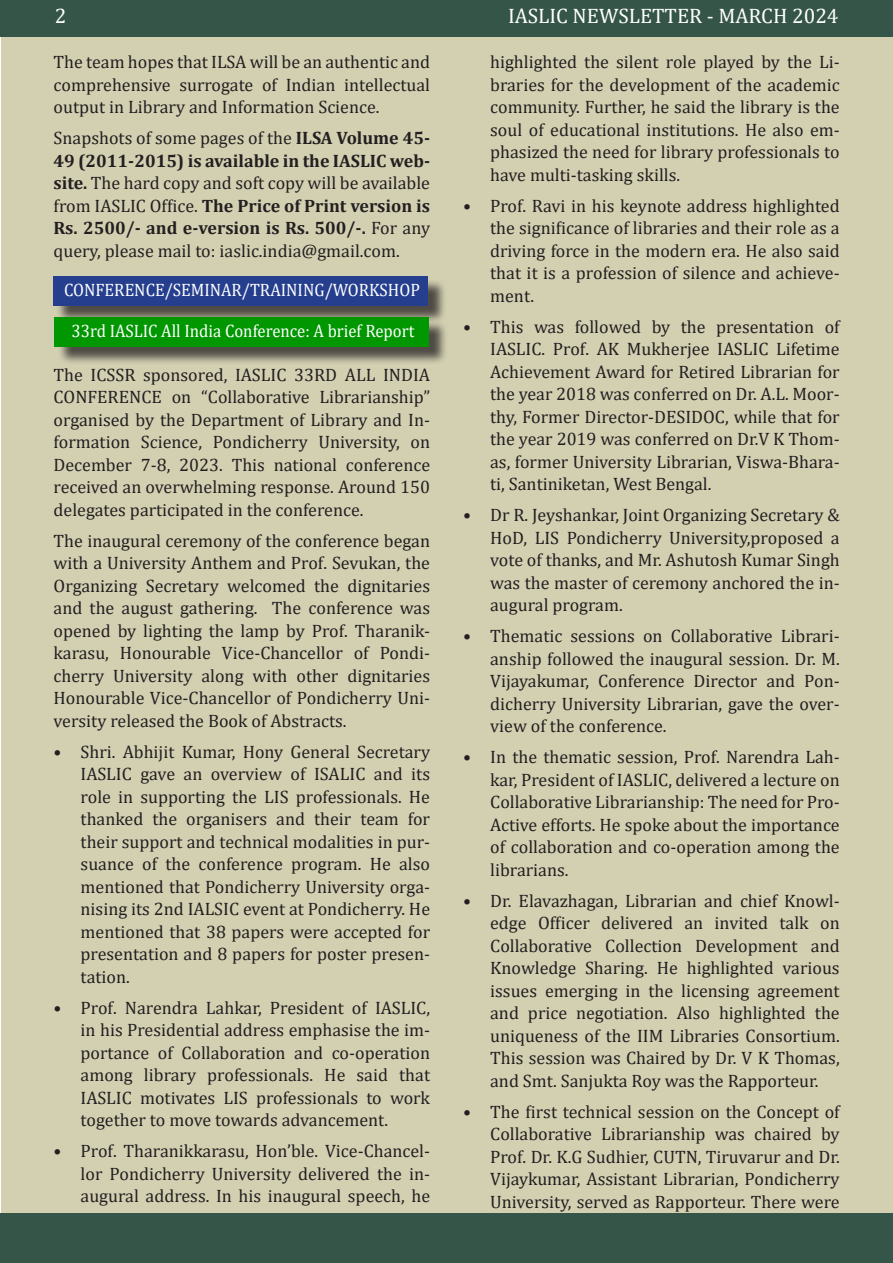
<style>
.page{position:relative;width:893px;height:1263px;background:#fff}
.page>*{position:absolute;margin:0;border:0;box-sizing:border-box;transform-origin:0 0}
.t1{font:21px "Cambria";color:#fff}
.t2{font:18px/22.5px "Cambria";color:#231f20;text-align:justify}
.t3{font:18px "Cambria";color:#fff;scale:.93 1}
.s1{font-weight:700}
</style>
<div class="page">
<div style="left:2px;top:0;width:891px;height:1263px;background:#d3d0b2"></div>
<div style="left:0;top:1214px;width:893px;height:49px;background:#345547"></div>
<div style="left:0;top:0;width:893px;height:37px;background:#345547"></div>
<div style="left:56px;top:278px;width:391px;height:46px;background:#231f20;opacity:.75"></div>
<div style="left:54px;top:276px;width:374px;height:29px;background:#253f8e"></div>
<div style="left:57px;top:319px;width:391px;height:46px;background:#231f20;opacity:.75"></div>
<div style="left:55px;top:317px;width:374px;height:30px;background:#009701"></div>
<p class="t1" style="left:55px;top:4px;width:13px">2</p>
<p class="t1" style="left:508px;top:4px;width:332px">IASLIC NEWSLETTER - MARCH 2024</p>
<p class="t2" style="left:54px;top:51px;width:378px">The team hopes that ILSA will be an authentic and comprehensive surrogate of Indian intellectual output in Library and Information Science.</p>
<p class="t2" style="left:54px;top:127px;width:378px">Snapshots of some pages of the <span class="s1">ILSA Volume 45- 49 (2011-2015) is available in the IASLIC web&shy;site.</span> The hard copy and soft copy will be available from IASLIC Office. <span class="s1">The Price of Print version is Rs. 2500/- and e-version is Rs. 500/-.</span> For any query, please mail to: iaslic.india@gmail.com.</p>
<p class="t3" style="left:64px;top:279px;width:384px">CONFERENCE/SEMINAR/TRAINING/WORKSHOP</p>
<p class="t3" style="left:72px;top:321px;width:370px">33rd IASLIC All India Conference: A brief Report</p>
<p class="t2" style="left:54px;top:363px;width:378px">The ICSSR sponsored, IASLIC 33RD ALL INDIA CONFERENCE on “Collaborative Librarianship” organised by the Department of Library and In&shy;formation Science, Pondicherry University, on December 7-8, 2023. This national conference received an overwhelming response. Around 150 delegates participated in the conference.</p>
<p class="t2" style="left:54px;top:529px;width:378px">The inaugural ceremony of the conference began with a University Anthem and Prof. Sevukan, the Organizing Secretary welcomed the dignitaries and the august gathering. The conference was opened by lighting the lamp by Prof. Tharanik&shy;karasu, Honourable Vice-Chancellor of Pondi&shy;cherry University along with other dignitaries Honourable Vice-Chancellor of Pondicherry Uni&shy;versity released the Book of Abstracts.</p>
<p class="t2" style="left:81px;top:740px;width:351px;text-indent:-27px">• Shri. Abhijit Kumar, Hony General Secretary IASLIC gave an overview of ISALIC and its role in supporting the LIS professionals. He thanked the organisers and their team for their support and technical modalities in pur&shy;suance of the conference program. He also mentioned that Pondicherry University orga&shy;nising its 2nd IALSIC event at Pondicherry. He mentioned that 38 papers were accepted for presentation and 8 papers for poster presen&shy;tation.</p>
<p class="t2" style="left:81px;top:996px;width:351px;text-indent:-27px">• Prof. Narendra Lahkar, President of IASLIC, in his Presidential address emphasise the im&shy;portance of Collaboration and co-operation among library professionals. He said that IASLIC motivates LIS professionals to work together to move towards advancement.</p>
<p class="t2" style="left:81px;top:1140px;width:351px;text-indent:-27px">• Prof. Tharanikkarasu, Hon’ble. Vice-Chancel&shy;lor Pondicherry University delivered the in&shy;augural address. In his inaugural speech, he</p>
<p class="t2" style="left:490px;top:51px;width:351px">highlighted the silent role played by the Li&shy;braries for the development of the academic community. Further, he said the library is the soul of educational institutions. He also em&shy;phasized the need for library professionals to have multi-tasking skills.</p>
<p class="t2" style="left:490px;top:194px;width:351px;text-indent:-27px">• Prof. Ravi in his keynote address highlighted the significance of libraries and their role as a driving force in the modern era. He also said that it is a profession of silence and achieve&shy;ment.</p>
<p class="t2" style="left:490px;top:315px;width:351px;text-indent:-27px">• This was followed by the presentation of IASLIC. Prof. AK Mukherjee IASLIC Lifetime Achievement Award for Retired Librarian for the year 2018 was conferred on Dr. A.L. Moor&shy;thy, Former Director-DESIDOC, while that for the year 2019 was conferred on Dr.V K Thom&shy;as, former University Librarian, Viswa-Bhara&shy;ti, Santiniketan, West Bengal.</p>
<p class="t2" style="left:490px;top:504px;width:351px;text-indent:-27px">• Dr R. Jeyshankar, Joint Organizing Secretary &amp; HoD, LIS Pondicherry University,proposed a vote of thanks, and Mr. Ashutosh Kumar Singh was the master of ceremony anchored the in&shy;augural program.</p>
<p class="t2" style="left:490px;top:625px;width:351px;text-indent:-27px">• Thematic sessions on Collaborative Librari&shy;anship followed the inaugural session. Dr. M.<br>Vijayakumar, Conference Director and Pon&shy;dicherry University Librarian, gave the over&shy;view of the conference.</p>
<p class="t2" style="left:490px;top:746px;width:351px;text-indent:-27px">• In the thematic session, Prof. Narendra Lah&shy;kar, President of IASLIC, delivered a lecture on Collaborative Librarianship: The need for Pro-Active efforts. He spoke about the importance of collaboration and co-operation among the librarians.</p>
<p class="t2" style="left:490px;top:889px;width:351px;text-indent:-27px">• Dr. Elavazhagan, Librarian and chief Knowl&shy;edge Officer delivered an invited talk on Collaborative Collection Development and Knowledge Sharing. He highlighted various issues emerging in the licensing agreement and price negotiation. Also highlighted the uniqueness of the IIM Libraries Consortium.<br>This session was Chaired by Dr. V K Thomas, and Smt. Sanjukta Roy was the Rapporteur.</p>
<p class="t2" style="left:490px;top:1100px;width:351px;text-indent:-27px">• The first technical session on the Concept of Collaborative Librarianship was chaired by Prof. Dr. K.G Sudhier, CUTN, Tiruvarur and Dr.<br>Vijaykumar, Assistant Librarian, Pondicherry University, served as Rapporteur. There were</p>
</div>
